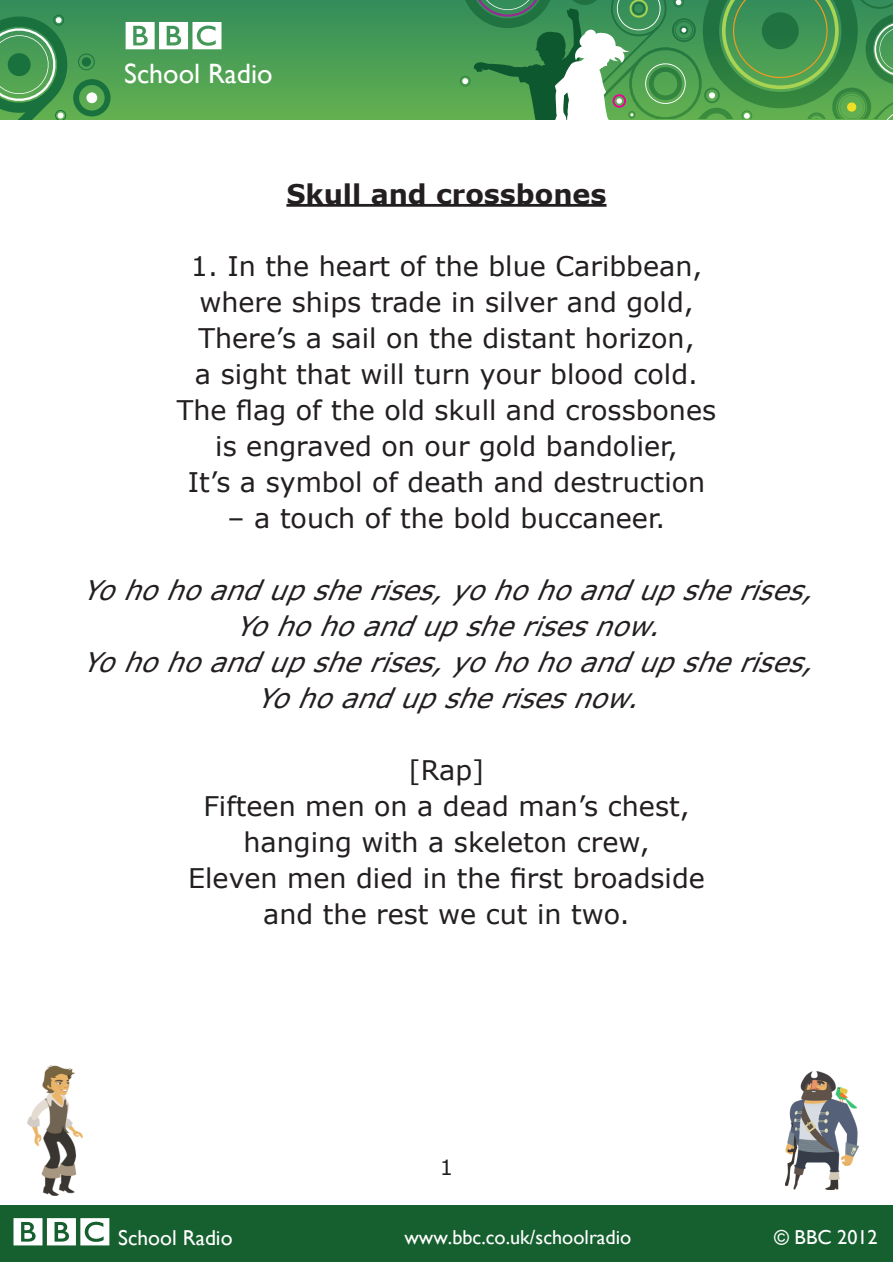
<style>
.page{position:relative;width:893px;height:1263px;background:#fff}
.page>*{position:absolute;margin:0;border:0;box-sizing:border-box;transform-origin:0 0}
.t1{font:27.9px "Gill Sans";color:#fff}
.t2{font:27px "Verdana";color:#231f20}
.t3{font:italic 27px "Verdana";color:#231f20}
.t4{font:700 27px "Verdana";color:#231f20}
.t5{font:21.6px "Gill Sans";color:#fff}
.t6{font:21px "Verdana";color:#231f20}
.t7{font:20.1px "Gill Sans";color:#fff}
</style>
<div class="page">
<div style="left:0;top:1205px;width:893px;height:56px;background:#165f2f"></div>
<svg style="left:14px;top:1218px;width:95px;height:27px"></svg>
<div style="left:0;top:0;width:893px;height:119px;background:linear-gradient(to bottom,#338c5b,#63b150)"></div>
<svg style="left:460px;top:0;width:433px;height:120px;background:#519a5c"></svg>
<svg style="left:0;top:12px;width:111px;height:107px;background:#479857"></svg>
<svg style="left:126px;top:22px;width:95px;height:27px"></svg>
<img style="left:27px;top:1065px;width:55px;height:130px">
<img style="left:786px;top:1071px;width:72px;height:118px">
<hr style="left:286px;top:204px;width:320px;height:3px;background:#231f20">
<p class="t1" style="left:124px;top:57px;width:150px">School Radio</p>
<p class="t4" style="left:286px;top:176px;width:322px">Skull and crossbones</p>
<p class="t2" style="left:191px;top:248px;width:513px">1. In the heart of the blue Caribbean,</p>
<p class="t2" style="left:199px;top:284px;width:496px">where ships trade in silver and gold,</p>
<p class="t2" style="left:198px;top:320px;width:497px">There’s a sail on the distant horizon,</p>
<p class="t2" style="left:195px;top:356px;width:505px">a sight that will turn your blood cold.</p>
<p class="t2" style="left:177px;top:392px;width:541px">The flag of the old skull and crossbones</p>
<p class="t2" style="left:215px;top:428px;width:464px">is engraved on our gold bandolier,</p>
<p class="t2" style="left:188px;top:464px;width:519px">It’s a symbol of death and destruction</p>
<p class="t2" style="left:228px;top:500px;width:439px">– a touch of the bold buccaneer.</p>
<p class="t3" style="left:82px;top:572px;width:745px">Yohohoandupsherises,yohohoandupsherises,</p>
<p class="t3" style="left:235px;top:608px;width:439px">Yohohoandupsherisesnow.</p>
<p class="t3" style="left:82px;top:644px;width:745px">Yohohoandupsherises,yohohoandupsherises,</p>
<p class="t3" style="left:256px;top:680px;width:396px">Yohoandupsherisesnow.</p>
<p class="t2" style="left:409px;top:752px;width:77px">[Rap]</p>
<p class="t2" style="left:203px;top:788px;width:488px">Fifteen men on a dead man’s chest,</p>
<p class="t2" style="left:243px;top:824px;width:408px">hanging with a skeleton crew,</p>
<p class="t2" style="left:188px;top:860px;width:518px">Eleven men died in the first broadside</p>
<p class="t2" style="left:263px;top:896px;width:368px">and the rest we cut in two.</p>
<p class="t6" style="left:440px;top:1154px;width:15px">1</p>
<p class="t5" style="left:118px;top:1225px;width:116px">School Radio</p>
<p class="t7" style="left:404px;top:1226px;width:229px">www.bbc.co.uk/schoolradio</p>
<p class="t7" style="left:774px;top:1226px;width:105px">© BBC 2012</p>
</div>
